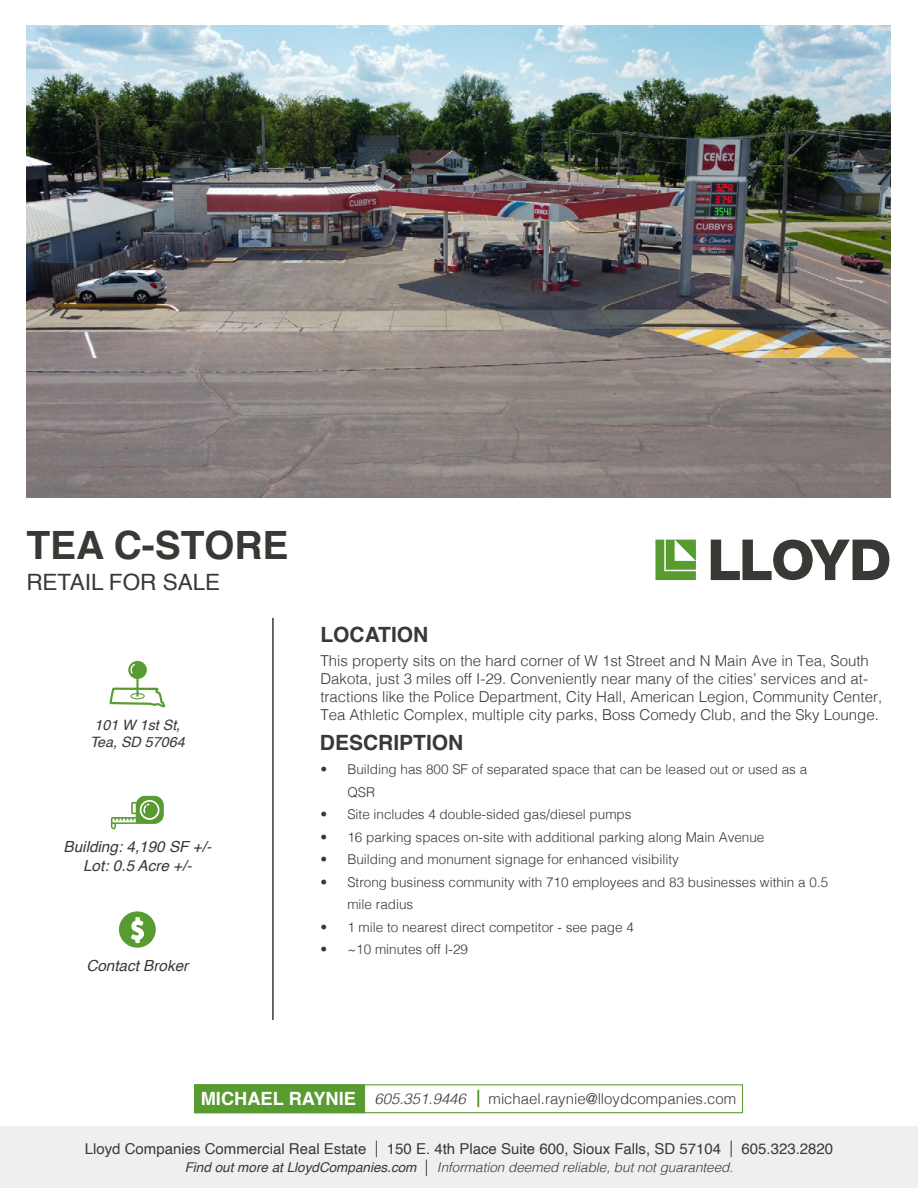
<style>
.page{position:relative;width:918px;height:1188px;background:#fff}
.page>*{position:absolute;margin:0;border:0;box-sizing:border-box;transform-origin:0 0}
.t1{font:700 39px "Helvetica";color:#383935}
.t2{font:22.5px "Helvetica";color:#383935}
.t3{font:700 21px "Helvetica";color:#383935}
.t4{font:700 18.3px "Helvetica";color:#fff}
.t5{font:italic 15.3px "Helvetica";color:#383935}
.t6{font:300 15px/18px "Helvetica";color:#383935}
.t7{font:15px "Helvetica";color:#373a36}
.t8{font:italic 14.25px "Helvetica";color:#383935}
.t9{font:300 13.5px/22.5px "Helvetica";color:#383935}
.t10{font:italic 300 13.5px "Helvetica";color:#373a36}
.s1{font-style:italic}
.s2{font-style:italic;color:#589b31}
.s3{font-weight:300;font-size:16.5px}
.s4{font-weight:400}
.s5{font-style:normal;font-size:16.5px}
</style>
<div class="page">
<div style="left:0;top:1126px;width:918px;height:62px;background:#efefef"></div>
<hr style="left:27px;top:150px;width:864px;height:1px;background:#383935">
<img style="left:26px;top:26px;width:864px;height:472px">
<svg style="left:111px;top:796px;width:53px;height:33px"></svg>
<svg style="left:119px;top:911px;width:37px;height:37px"></svg>
<svg style="left:109px;top:661px;width:56px;height:46px"></svg>
<svg style="left:655px;top:540px;width:41px;height:40px;background:#7aaf5b"></svg>
<svg style="left:711px;top:540px;width:178px;height:40px"></svg>
<hr style="left:272px;top:618px;width:2px;height:402px;background:#383935">
<div style="left:194px;top:1084px;width:549px;height:29px;border:1px solid #589b31"></div>
<div style="left:194px;top:1084px;width:171px;height:29px;background:#589b31;border:1px solid #589b31"></div>
<p class="t1" style="left:26px;top:514px;width:264px">TEA C-STORE</p>
<p class="t2" style="left:26px;top:565px;width:195px">RETAIL FOR SALE</p>
<p class="t8" style="left:94px;top:714px;width:87px">101 W 1st St,</p>
<p class="t8" style="left:90px;top:731px;width:96px">Tea, SD 57064</p>
<p class="t5" style="left:64px;top:835px;width:149px">Building: 4,190 SF +/-</p>
<p class="t5" style="left:83px;top:853px;width:110px">Lot: 0.5 Acre +/-</p>
<p class="t5" style="left:86px;top:953px;width:104px">Contact Broker</p>
<p class="t3" style="left:320px;top:617px;width:110px">LOCATION</p>
<p class="t6" style="left:320px;top:651px;width:563px">This property sits on the hard corner of W 1st Street and N Main Ave in Tea, South Dakota, just 3 miles off I-29. Conveniently near many of the cities’ services and at&shy;tractions like the Police Department, City Hall, American Legion, Community Center, Tea Athletic Complex, multiple city parks, Boss Comedy Club, and the Sky Lounge.</p>
<p class="t3" style="left:320px;top:725px;width:145px">DESCRIPTION</p>
<p class="t9" style="left:347px;top:757px;width:461px;text-indent:-27px">• Building has 800 SF of separated space that can be leased out or used as a<br>QSR</p>
<p class="t9" style="left:320px;top:802px;width:313px">• Site includes 4 double-sided gas/diesel pumps</p>
<p class="t9" style="left:320px;top:825px;width:446px">• 16 parking spaces on-site with additional parking along Main Avenue</p>
<p class="t9" style="left:320px;top:847px;width:360px">• Building and monument signage for enhanced visibility</p>
<p class="t9" style="left:347px;top:870px;width:482px;text-indent:-27px">• Strong business community with 710 employees and 83 businesses within a 0.5 mile radius</p>
<p class="t9" style="left:320px;top:915px;width:315px">• 1 mile to nearest direct competitor - see page 4</p>
<p class="t9" style="left:320px;top:937px;width:149px">• ~10 minutes off I-29</p>
<p class="t4" style="left:201px;top:1083px;width:157px">MICHAEL RAYNIE</p>
<p class="t6" style="left:375px;top:1089px;width:363px"><span class="s1">605.351.9446</span> <span class="s2">|</span> michael.raynie@lloydcompanies.com</p>
<p class="t7" style="left:85px;top:1137px;width:750px">Lloyd Companies Commercial Real Estate <span class="s3">|</span> 150 E. 4th Place Suite 600, Sioux Falls, SD 57104 <span class="s3">|</span> 605.323.2820</p>
<p class="t10" style="left:185px;top:1156px;width:550px"><span class="s4">Find out more at LloydCompanies.com</span> <span class="s5">|</span> Information deemed reliable, but not guaranteed.</p>
</div>
